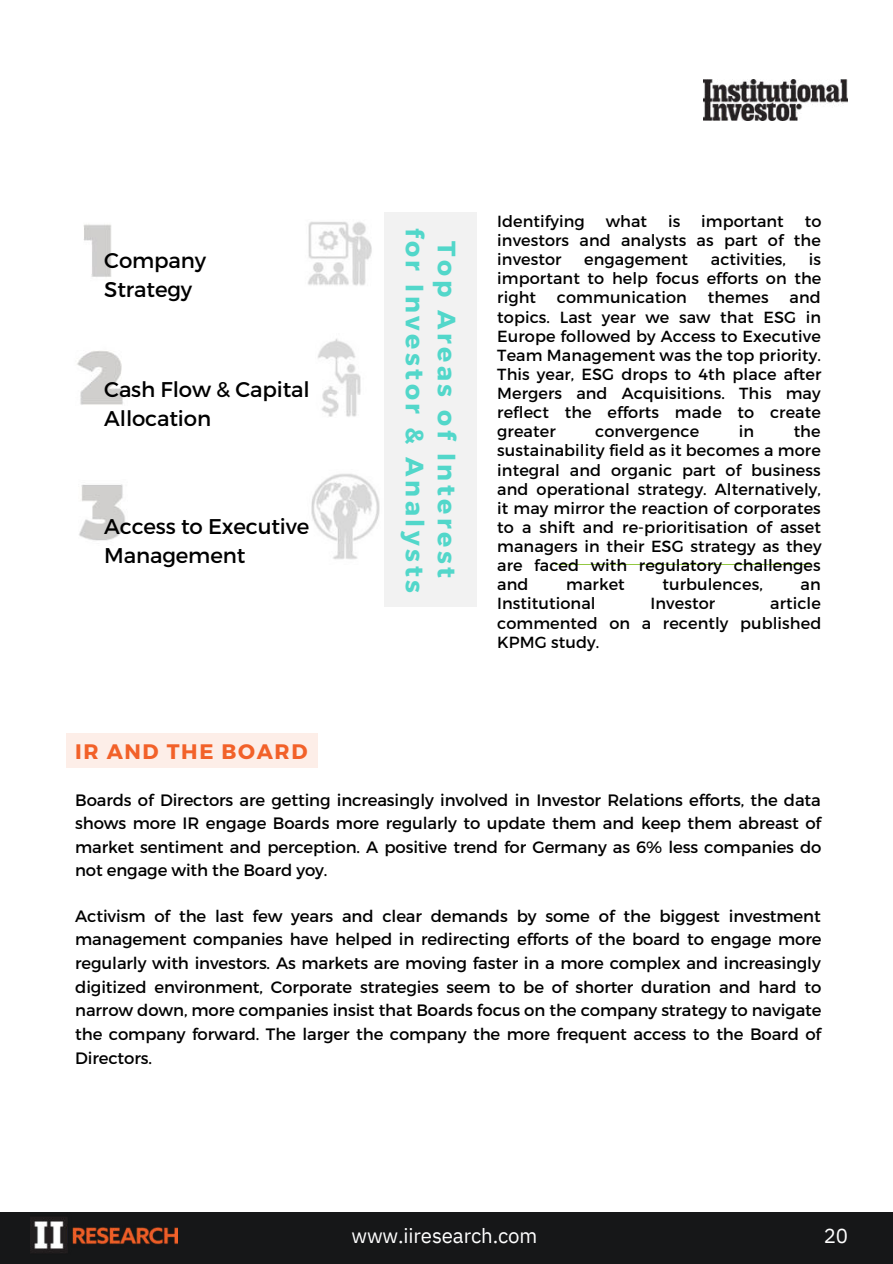
<style>
.page{position:relative;width:893px;height:1264px;background:#fff}
.page>*{position:absolute;margin:0;border:0;box-sizing:border-box;transform-origin:0 0}
.t1{font:700 25.05px/32px "Montserrat";letter-spacing:.14em;color:#52d7ca;text-align:center}
.t2{font:21.3px/29px "Montserrat";letter-spacing:-.005em;color:#000}
.t3{font:700 21px "Montserrat";letter-spacing:.075em;color:#f26129}
.t4{font:20.4px "IBM Plex Sans";letter-spacing:-.005em;color:#fff}
.t5{font:16.5px/23.5px "Montserrat";letter-spacing:-.005em;color:#000;text-align:justify}
.t6{font:16.05px/19px "Montserrat";letter-spacing:.005em;color:#000;text-align:justify}
</style>
<div class="page">
<img style="left:703px;top:79px;width:144px;height:41px">
<div style="left:0;top:1212px;width:892px;height:51px;background:#161718"></div>
<img style="left:30px;top:1217px;width:147px;height:36px">
<hr style="left:554px;top:564px;width:255px;height:1px;background:#93c842">
<img style="left:83px;top:224px;width:29px;height:53px">
<img style="left:308px;top:221px;width:64px;height:65px">
<img style="left:77px;top:351px;width:46px;height:54px">
<img style="left:79px;top:484px;width:46px;height:57px">
<img style="left:318px;top:338px;width:43px;height:79px">
<img style="left:311px;top:474px;width:69px;height:86px">
<div style="left:384px;top:212px;width:93px;height:394px;background:#f2f2f2"></div>
<div style="left:67px;top:733px;width:251px;height:34px;background:#fdeee8"></div>
<p class="t2" style="left:104px;top:246px;width:103px">Company<br>Strategy</p>
<p class="t2" style="left:104px;top:375px;width:207px">Cash Flow &amp; Capital<br>Allocation</p>
<p class="t2" style="left:104px;top:511px;width:206px">Access to Executive<br>Management</p>
<h1 class="t1" style="left:462px;top:228px;width:367px;rotate:90deg">Top Areas of Interest for Investor &amp; Analysts</h1>
<p class="t6" style="left:497px;top:212px;width:89px">Identifying</p>
<p class="t6" style="left:605px;top:212px;width:43px">what</p>
<p class="t6" style="left:668px;top:212px;width:14px">is</p>
<p class="t6" style="left:701px;top:212px;width:84px">important</p>
<p class="t6" style="left:497px;top:212px;width:326px;text-indent:307px">to investors and analysts as part of the investor</p>
<p class="t6" style="left:497px;top:250px;width:325px;text-indent:311px">is important to help focus efforts on the right</p>
<p class="t6" style="left:584px;top:250px;width:105px">engagement</p>
<p class="t6" style="left:710px;top:250px;width:77px">activities,</p>
<p class="t6" style="left:557px;top:288px;width:131px">communication</p>
<p class="t6" style="left:707px;top:288px;width:62px">themes</p>
<p class="t6" style="left:497px;top:288px;width:325px;text-indent:292px">and topics. Last year we saw that ESG in Europe followed by Access to Executive Team Management was the top priority.<br>This year, ESG drops to 4th place after Mergers and Acquisitions. This may reflect the efforts made to create greater</p>
<p class="t6" style="left:595px;top:422px;width:105px">convergence</p>
<p class="t6" style="left:738px;top:422px;width:17px">in</p>
<p class="t6" style="left:497px;top:422px;width:326px;text-indent:296px">the sustainability field as it becomes a more integral and organic part of business and operational strategy. Alternatively, it may mirror the reaction of corporates to a shift and re-prioritisation of asset managers in their ESG strategy as they are faced with regulatory challenges and</p>
<p class="t6" style="left:566px;top:575px;width:60px">market</p>
<p class="t6" style="left:662px;top:575px;width:102px">turbulences,</p>
<p class="t6" style="left:800px;top:575px;width:22px">an</p>
<p class="t6" style="left:497px;top:594px;width:100px">Institutional</p>
<p class="t6" style="left:650px;top:594px;width:66px">Investor</p>
<p class="t6" style="left:497px;top:594px;width:325px;text-indent:273px">article commented on a recently published KPMG study.</p>
<p class="t3" style="left:75px;top:738px;width:234px">IR AND THE BOARD</p>
<p class="t5" style="left:75px;top:787px;width:747px">Boards of Directors are getting increasingly involved in Investor Relations efforts, the data shows more IR engage Boards more regularly to update them and keep them abreast of market sentiment and perception. A positive trend for Germany as 6% less companies do not engage with the Board yoy.</p>
<p class="t5" style="left:75px;top:904px;width:747px">Activism of the last few years and clear demands by some of the biggest investment management companies have helped in redirecting efforts of the board to engage more regularly with investors. As markets are moving faster in a more complex and increasingly digitized environment, Corporate strategies seem to be of shorter duration and hard to narrow down, more companies insist that Boards focus on the company strategy to navigate the company forward. The larger the company the more frequent access to the Board of Directors.</p>
<p class="t4" style="left:351px;top:1220px;width:187px">www.iiresearch.com</p>
<p class="t4" style="left:823px;top:1220px;width:26px">20</p>
</div>
